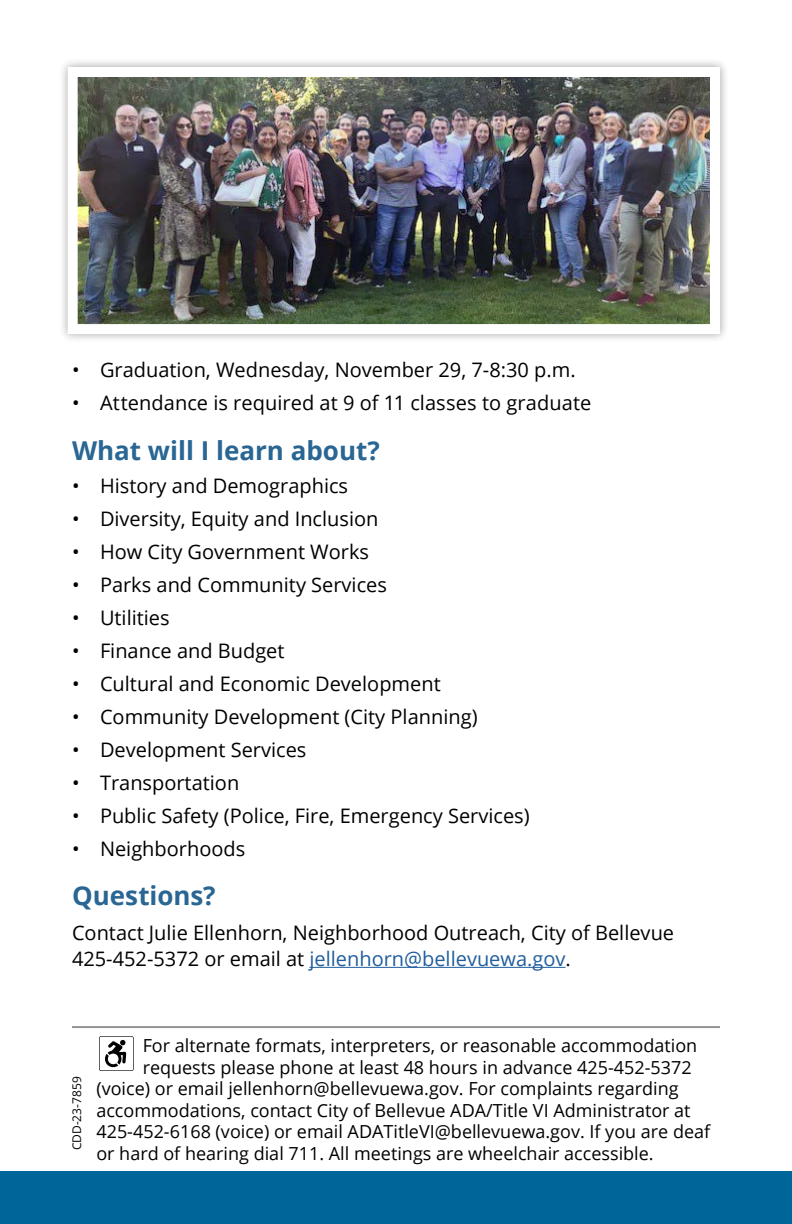
<style>
.page{position:relative;width:792px;height:1224px;background:#fff}
.page>*{position:absolute;margin:0;border:0;box-sizing:border-box;transform-origin:0 0}
.headlines{font:700 26px "Open Sans";color:#296694}
.text{font:20px "Open Sans";color:#000}
.text-2{font:20px "Open Sans";color:#215e9e}
.text-3{font:18px "Open Sans";color:#000}
.headlines-2{font:12px "Open Sans";color:#000}
.s1{color:#000}
</style>
<div class="page">
<div style="left:0;top:1171px;width:792px;height:53px;background:#006598"></div>
<hr style="left:310px;top:967px;width:256px;height:1px;background:#215e9e">
<div style="left:58px;top:58px;width:671px;height:286px;background:#000;opacity:.35"></div>
<img style="left:79px;top:78px;width:630px;height:245px">
<div style="left:68px;top:67px;width:652px;height:267px;border:10px solid #fff"></div>
<svg style="left:99px;top:1036px;width:35px;height:35px"></svg>
<hr style="left:72px;top:1026px;width:648px;height:2px;background:#939598">
<p class="text" style="left:72px;top:357px;width:505px">• Graduation, Wednesday, November 29, 7-8:30 p.m.</p>
<p class="text" style="left:72px;top:390px;width:521px">• Attendance is required at 9 of 11 classes to graduate</p>
<p class="headlines" style="left:72px;top:432px;width:309px">What will I learn about?</p>
<p class="text" style="left:72px;top:472px;width:278px">• History and Demographics</p>
<p class="text" style="left:72px;top:505px;width:308px">• Diversity, Equity and Inclusion</p>
<p class="text" style="left:72px;top:538px;width:299px">• How City Government Works</p>
<p class="text" style="left:72px;top:571px;width:316px">• Parks and Community Services</p>
<p class="text" style="left:72px;top:604px;width:99px">• Utilities</p>
<p class="text" style="left:72px;top:637px;width:214px">• Finance and Budget</p>
<p class="text" style="left:72px;top:670px;width:370px">• Cultural and Economic Development</p>
<p class="text" style="left:72px;top:703px;width:407px">• Community Development (City Planning)</p>
<p class="text" style="left:72px;top:736px;width:236px">• Development Services</p>
<p class="text" style="left:72px;top:769px;width:169px">• Transportation</p>
<p class="text" style="left:72px;top:802px;width:459px">• Public Safety (Police, Fire, Emergency Services)</p>
<p class="text" style="left:72px;top:835px;width:175px">• Neighborhoods</p>
<p class="headlines" style="left:72px;top:877px;width:145px">Questions?</p>
<p class="text" style="left:72px;top:919px;width:604px">Contact Julie Ellenhorn, Neighborhood Outreach, City of Bellevue</p>
<p class="text-2" style="left:72px;top:945px;width:500px"><span class="s1">425-452-5372 or email at</span> jellenhorn@bellevuewa.gov<span class="s1">.</span></p>
<p class="headlines-2" style="left:69px;top:1150px;width:75px;rotate:-90deg">CDD-23-7859</p>
<p class="text-3" style="left:143px;top:1033px;width:556px">For alternate formats, interpreters, or reasonable accommodation</p>
<p class="text-3" style="left:143px;top:1055px;width:551px">requests please phone at least 48 hours in advance 425-452-5372</p>
<p class="text-3" style="left:96px;top:1076px;width:584px">(voice) or email jellenhorn@bellevuewa.gov. For complaints regarding</p>
<p class="text-3" style="left:96px;top:1098px;width:596px">accommodations, contact City of Bellevue ADA/Title VI Administrator at</p>
<p class="text-3" style="left:96px;top:1120px;width:615px">425-452-6168 (voice) or email ADATitleVI@bellevuewa.gov. If you are deaf</p>
<p class="text-3" style="left:96px;top:1141px;width:559px">or hard of hearing dial 711. All meetings are wheelchair accessible.</p>
</div>
